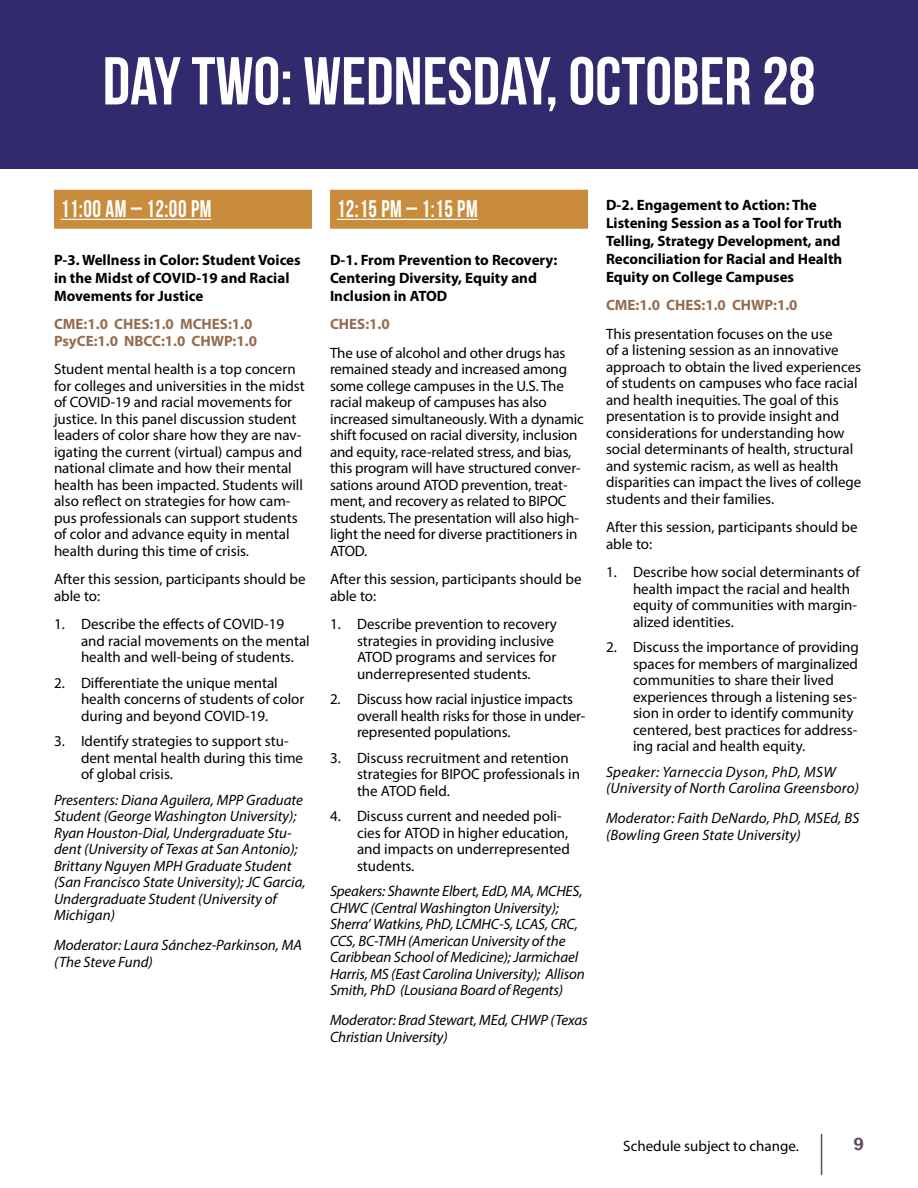
<style>
.page{position:relative;width:918px;height:1188px;background:#fff}
.page>*{position:absolute;margin:0;border:0;box-sizing:border-box;transform-origin:0 0}
.t1{font:67.5px "Bebas Neue";color:#fff}
.t2{font:24px "Bebas Neue";letter-spacing:.025em;color:#fff;scale:.9 1}
.t3{font:600 18px "Franklin Gothic";color:#64495d}
.t4{font:15px/16.5px "Myriad Pro";color:#000}
.t5{font:italic 15px/16.5px "Myriad Pro";color:#000}
.t6{font:700 15px/18px "Myriad Pro";color:#000}
.t7{font:700 15px/16.5px "Myriad Pro";color:#966c4f}
</style>
<div class="page">
<hr style="left:821px;top:1134px;width:1px;height:41px;background:#64495d">
<div style="left:0;top:0;width:918px;height:169px;background:#312a6c"></div>
<div style="left:54px;top:190px;width:258px;height:39px;background:#c98c3c"></div>
<hr style="left:61px;top:219px;width:150px;height:1px;background:#fff">
<div style="left:330px;top:190px;width:258px;height:39px;background:#c98c3c"></div>
<hr style="left:337px;top:219px;width:141px;height:1px;background:#fff">
<h1 class="t1" style="left:103px;top:44px;width:714px">DAY TWO: WEDNESDAY, OCTOBER 28</h1>
<h2 class="t2" style="left:61px;top:195px;width:169px">11:00 AM – 12:00 PM</h2>
<p class="t6" style="left:54px;top:250px;width:248px">P-3. Wellness in Color: Student Voices in the Midst of COVID-19 and Racial<br>Movements for Justice</p>
<p class="t7" style="left:54px;top:315px;width:205px">CME:1.0 CHES:1.0 MCHES:1.0<br>PsyCE:1.0 NBCC:1.0 CHWP:1.0</p>
<p class="t4" style="left:54px;top:361px;width:252px">Student mental health is a top concern for colleges and universities in the midst of COVID-19 and racial movements for justice. In this panel discussion student leaders of color share how they are nav&shy;igating the current (virtual) campus and national climate and how their mental health has been impacted. Students will also reflect on strategies for how cam&shy;pus professionals can support students of color and advance equity in mental health during this time of crisis.</p>
<p class="t4" style="left:54px;top:571px;width:253px">After this session, participants should be able to:</p>
<p class="t4" style="left:81px;top:616px;width:230px;text-indent:-27px">1. Describe the effects of COVID-19 and racial movements on the mental health and well-being of students.</p>
<p class="t4" style="left:81px;top:674px;width:225px;text-indent:-27px">2. Differentiate the unique mental health concerns of students of color during and beyond COVID-19.</p>
<p class="t4" style="left:81px;top:733px;width:224px;text-indent:-27px">3. Identify strategies to support stu&shy;dent mental health during this time of global crisis.</p>
<p class="t5" style="left:54px;top:791px;width:253px">Presenters: Diana Aguilera, MPP Graduate Student (George Washington University); Ryan Houston-Dial, Undergraduate Stu&shy;dent (University of Texas at San Antonio); Brittany Nguyen MPH Graduate Student (San Francisco State University); JC Garcia, Undergraduate Student (University of Michigan)</p>
<p class="t5" style="left:54px;top:937px;width:250px">Moderator: Laura Sánchez-Parkinson, MA (The Steve Fund)</p>
<h2 class="t2" style="left:337px;top:195px;width:158px">12:15 PM – 1:15 PM</h2>
<p class="t6" style="left:330px;top:250px;width:229px">D-1. From Prevention to Recovery:<br>Centering Diversity, Equity and<br>Inclusion in ATOD</p>
<p class="t7" style="left:330px;top:315px;width:61px">CHES:1.0</p>
<p class="t4" style="left:330px;top:344px;width:255px">The use of alcohol and other drugs has remained steady and increased among some college campuses in the U.S. The racial makeup of campuses has also increased simultaneously. With a dynamic shift focused on racial diversity, inclusion and equity, race-related stress, and bias, this program will have structured conver&shy;sations around ATOD prevention, treat&shy;ment, and recovery as related to BIPOC students. The presentation will also high&shy;light the need for diverse practitioners in ATOD.</p>
<p class="t4" style="left:330px;top:571px;width:253px">After this session, participants should be able to:</p>
<p class="t4" style="left:357px;top:616px;width:202px;text-indent:-27px">1. Describe prevention to recovery strategies in providing inclusive<br>ATOD programs and services for underrepresented students.</p>
<p class="t4" style="left:357px;top:691px;width:230px;text-indent:-27px">2. Discuss how racial injustice impacts overall health risks for those in under&shy;represented populations.</p>
<p class="t4" style="left:357px;top:749px;width:225px;text-indent:-27px">3. Discuss recruitment and retention strategies for BIPOC professionals in the ATOD field.</p>
<p class="t4" style="left:357px;top:808px;width:214px;text-indent:-27px">4. Discuss current and needed poli&shy;cies for ATOD in higher education, and impacts on underrepresented students.</p>
<p class="t5" style="left:330px;top:883px;width:256px">Speakers: Shawnte Elbert, EdD, MA, MCHES, CHWC (Central Washington University); Sherra’ Watkins, PhD, LCMHC-S, LCAS, CRC, CCS, BC-TMH (American University of the Caribbean School of Medicine); Jarmichael Harris, MS (East Carolina University); Allison Smith, PhD (Lousiana Board of Regents)</p>
<p class="t5" style="left:330px;top:1012px;width:259px">Moderator: Brad Stewart, MEd, CHWP (Texas<br>Christian University)</p>
<p class="t6" style="left:606px;top:195px;width:238px">D-2. Engagement to Action: The Listening Session as a Tool for Truth Telling, Strategy Development, and Reconciliation for Racial and Health Equity on College Campuses</p>
<p class="t7" style="left:606px;top:297px;width:193px">CME:1.0 CHES:1.0 CHWP:1.0</p>
<p class="t4" style="left:606px;top:325px;width:257px">This presentation focuses on the use<br>of a listening session as an innovative approach to obtain the lived experiences of students on campuses who face racial and health inequities. The goal of this presentation is to provide insight and considerations for understanding how social determinants of health, structural and systemic racism, as well as health disparities can impact the lives of college students and their families.</p>
<p class="t4" style="left:606px;top:519px;width:253px">After this session, participants should be able to:</p>
<p class="t4" style="left:633px;top:564px;width:228px;text-indent:-27px">1. Describe how social determinants of health impact the racial and health equity of communities with margin&shy;alized identities.</p>
<p class="t4" style="left:633px;top:639px;width:227px;text-indent:-27px">2. Discuss the importance of providing spaces for members of marginalized communities to share their lived experiences through a listening ses&shy;sion in order to identify community centered, best practices for address&shy;ing racial and health equity.</p>
<p class="t5" style="left:606px;top:763px;width:254px">Speaker: Yarneccia Dyson, PhD, MSW (University of North Carolina Greensboro)</p>
<p class="t5" style="left:606px;top:810px;width:255px">Moderator: Faith DeNardo, PhD, MSEd, BS (Bowling Green State University)</p>
<p class="t4" style="left:623px;top:1138px;width:177px">Schedule subject to change.</p>
<p class="t3" style="left:853px;top:1133px;width:12px">9</p>
</div>
